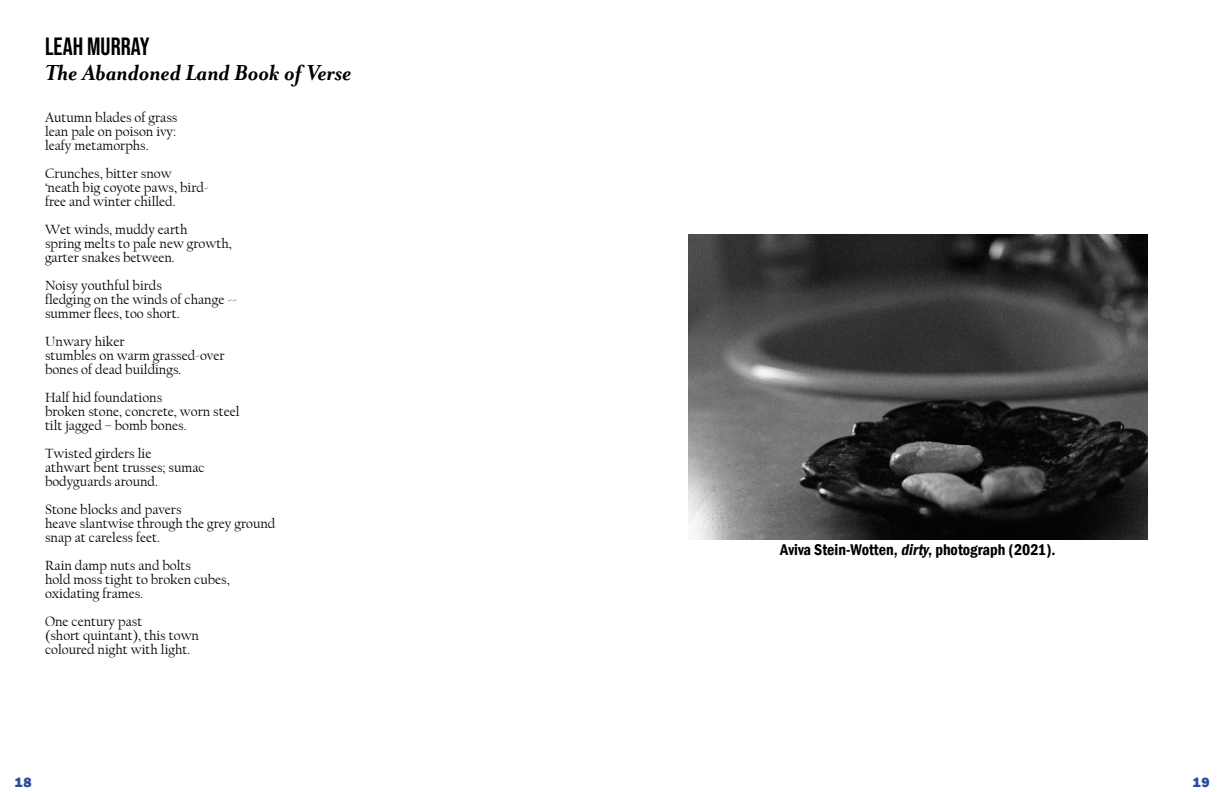
<style>
.page{position:relative;width:1224px;height:792px;background:#fff}
.page>*{position:absolute;margin:0;border:0;box-sizing:border-box;transform-origin:0 0}
.t1{font:italic 700 25px "Mrs Eaves OT";color:#000}
.t2{font:25px "Bebas Neue";color:#000}
.t3{font:600 condensed 16px "Franklin Gothic";color:#000}
.t4{font:14px/14px "Californian FB";color:#000}
.t5{font:800 14px "Franklin Gothic";color:#2a4a9c}
.s1{font-style:italic}
</style>
<div class="page">
<img style="left:688px;top:234px;width:460px;height:306px">
<h1 class="t2" style="left:45px;top:32px;width:106px">LEAH MURRAY</h1>
<h1 class="t1" style="left:45px;top:59px;width:308px">The Abandoned Land Book of Verse</h1>
<p class="t4" style="left:45px;top:110px;width:134px;text-align:justify">Autumn blades of grass lean pale on poison ivy: leafy metamorphs.</p>
<p class="t4" style="left:45px;top:166px;width:165px">Crunches, bitter snow ‘neath big coyote paws, bird&shy;free and winter chilled.</p>
<p class="t4" style="left:45px;top:222px;width:188px">Wet winds, muddy earth<br>spring melts to pale new growth, garter snakes between.</p>
<p class="t4" style="left:45px;top:278px;width:193px">Noisy youthful birds<br>fledging on the winds of change -- summer flees, too short.</p>
<p class="t4" style="left:45px;top:334px;width:181px">Unwary hiker<br>stumbles on warm grassed-over bones of dead buildings.</p>
<p class="t4" style="left:45px;top:390px;width:196px">Half hid foundations<br>broken stone, concrete, worn steel tilt jagged – bomb bones.</p>
<p class="t4" style="left:45px;top:446px;width:161px">Twisted girders lie<br>athwart bent trusses; sumac bodyguards around.</p>
<p class="t4" style="left:45px;top:502px;width:232px">Stone blocks and pavers<br>heave slantwise through the grey ground snap at careless feet.</p>
<p class="t4" style="left:45px;top:558px;width:186px">Rain damp nuts and bolts<br>hold moss tight to broken cubes, oxidating frames.</p>
<p class="t4" style="left:45px;top:614px;width:156px">One century past<br>(short quintant), this town coloured night with light.</p>
<p class="t3" style="left:780px;top:539px;width:277px">Aviva Stein-Wotten, <span class="s1">dirty</span>, photograph (2021).</p>
<p class="t5" style="left:14px;top:773px;width:19px">18</p>
<p class="t5" style="left:1192px;top:773px;width:19px">19</p>
</div>
